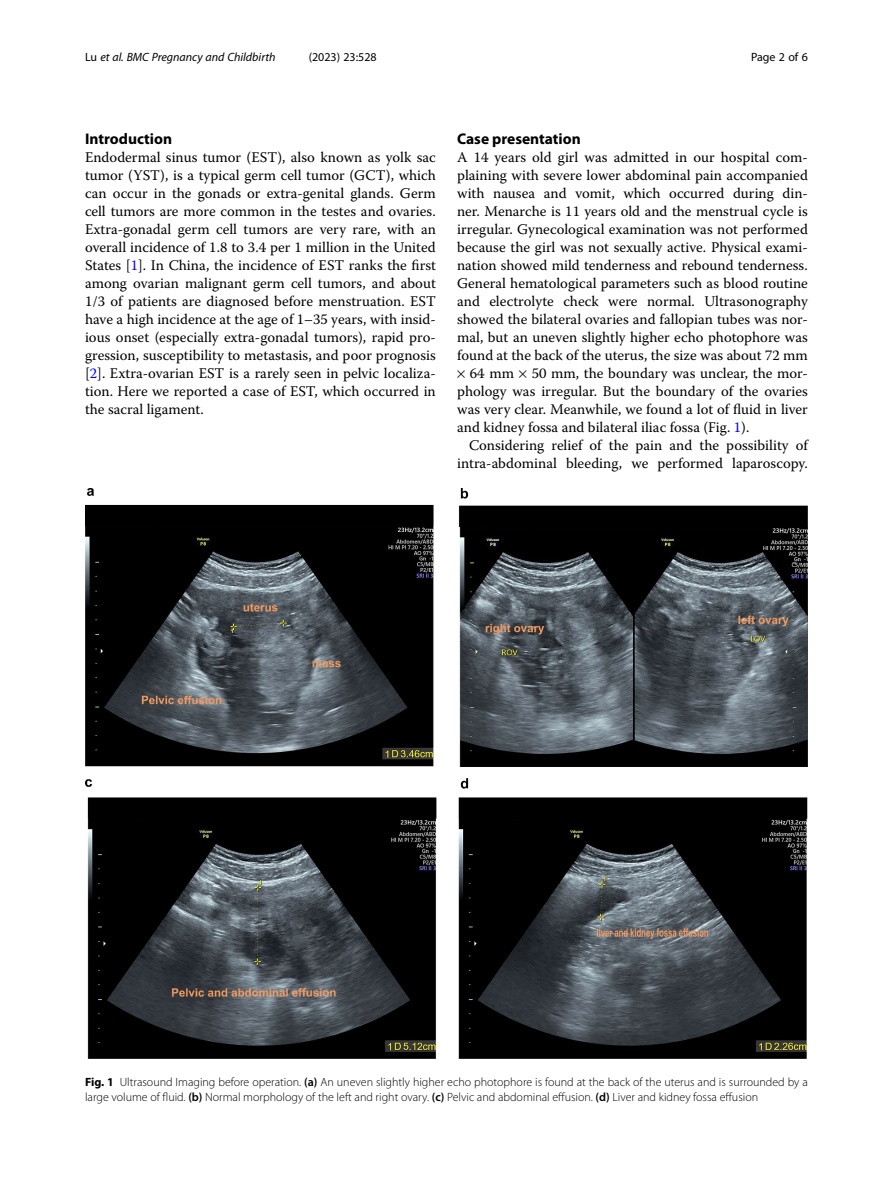
<style>
.page{position:relative;width:893px;height:1191px;background:#fff}
.page>*{position:absolute;margin:0;border:0;box-sizing:border-box;transform-origin:0 0}
.Head_1{font:700 15.45px "Myriad Pro";color:#000}
.Body_Text{font:14.7px/18px "Warnock Pro";color:#000;text-align:justify}
.Body_Text_Indent{font:14.7px/18px "Warnock Pro";color:#000;text-align:right}
.Figure_Caption{font:300 12px/15px "Myriad Pro";color:#000}
.t1{font:italic 12px "Myriad Pro";color:#000}
.t2{font:12px "Myriad Pro";color:#000}
.s1{font-style:normal}
.s2{color:#00f}
.s3{font-weight:700}
.s4{font-weight:600}
</style>
<div class="page">
<img style="left:85px;top:488px;width:723px;height:571px">
<p class="t1" style="left:85px;top:50px;width:192px"><span class="s1">Lu</span> et al. BMC Pregnancy and Childbirth</p>
<p class="t2" style="left:309px;top:50px;width:70px">(2023) 23:528</p>
<p class="t2" style="left:751px;top:50px;width:58px">Page 2 of 6</p>
<p class="Head_1" style="left:85px;top:129px;width:89px">Introduction</p>
<p class="Body_Text" style="left:85px;top:148px;width:352px">Endodermal sinus tumor (EST), also known as yolk sac tumor (YST), is a typical germ cell tumor (GCT), which can occur in the gonads or extra-genital glands. Germ cell tumors are more common in the testes and ovaries.<br>Extra-gonadal germ cell tumors are very rare, with an overall incidence of 1.8 to 3.4 per 1 million in the United States [<span class="s2">1</span>]. In China, the incidence of EST ranks the first among ovarian malignant germ cell tumors, and about 1/3 of patients are diagnosed before menstruation. EST have a high incidence at the age of 1–35 years, with insid&shy;ious onset (especially extra-gonadal tumors), rapid pro&shy;gression, susceptibility to metastasis, and poor prognosis [<span class="s2">2</span>]. Extra-ovarian EST is a rarely seen in pelvic localiza&shy;tion. Here we reported a case of EST, which occurred in the sacral ligament.</p>
<p class="Head_1" style="left:457px;top:129px;width:125px">Case presentation</p>
<p class="Body_Text" style="left:457px;top:148px;width:352px">A 14 years old girl was admitted in our hospital com-</p>
<p class="Body_Text" style="left:457px;top:166px;width:352px">plaining with severe lower abdominal pain accompanied</p>
<p class="Body_Text" style="left:457px;top:184px;width:352px">with nausea and vomit, which occurred during din-</p>
<p class="Body_Text" style="left:457px;top:202px;width:352px">ner. Menarche is 11 years old and the menstrual cycle is</p>
<p class="Body_Text" style="left:457px;top:220px;width:352px">irregular. Gynecological examination was not performed</p>
<p class="Body_Text" style="left:457px;top:238px;width:352px">because the girl was not sexually active. Physical exami-</p>
<p class="Body_Text" style="left:457px;top:256px;width:352px">nation showed mild tenderness and rebound tenderness.</p>
<p class="Body_Text" style="left:457px;top:274px;width:352px">General hematological parameters such as blood routine</p>
<p class="Body_Text" style="left:457px;top:292px;width:352px">and electrolyte check were normal. Ultrasonography</p>
<p class="Body_Text" style="left:457px;top:310px;width:352px">showed the bilateral ovaries and fallopian tubes was nor-</p>
<p class="Body_Text" style="left:457px;top:328px;width:352px">mal, but an uneven slightly higher echo photophore was</p>
<p class="Body_Text" style="left:457px;top:346px;width:352px">found at the back of the uterus, the size was about 72 mm</p>
<p class="Body_Text" style="left:470px;top:364px;width:339px">64 mm 50 mm, the boundary was unclear, the mor-</p>
<p class="Body_Text" style="left:457px;top:382px;width:352px">phology was irregular. But the boundary of the ovaries</p>
<p class="Body_Text" style="left:457px;top:400px;width:352px">was very clear. Meanwhile, we found a lot of fluid in liver</p>
<p class="Body_Text" style="left:457px;top:418px;width:294px">and kidney fossa and bilateral iliac fossa (Fig. <span class="s2">1</span>).</p>
<p class="Body_Text_Indent" style="left:457px;top:436px;width:352px">Considering relief of the pain and the possibility of intra-abdominal bleeding, we performed laparoscopy.</p>
<p class="Figure_Caption" style="left:85px;top:1074px;width:724px"><span class="s3">Fig. 1</span> Ultrasound Imaging before operation. <span class="s4">(a)</span> An uneven slightly higher echo photophore is found at the back of the uterus and is surrounded by a large volume of fluid. <span class="s4">(b)</span> Normal morphology of the left and right ovary. <span class="s4">(c)</span> Pelvic and abdominal effusion. <span class="s4">(d)</span> Liver and kidney fossa effusion</p>
</div>
